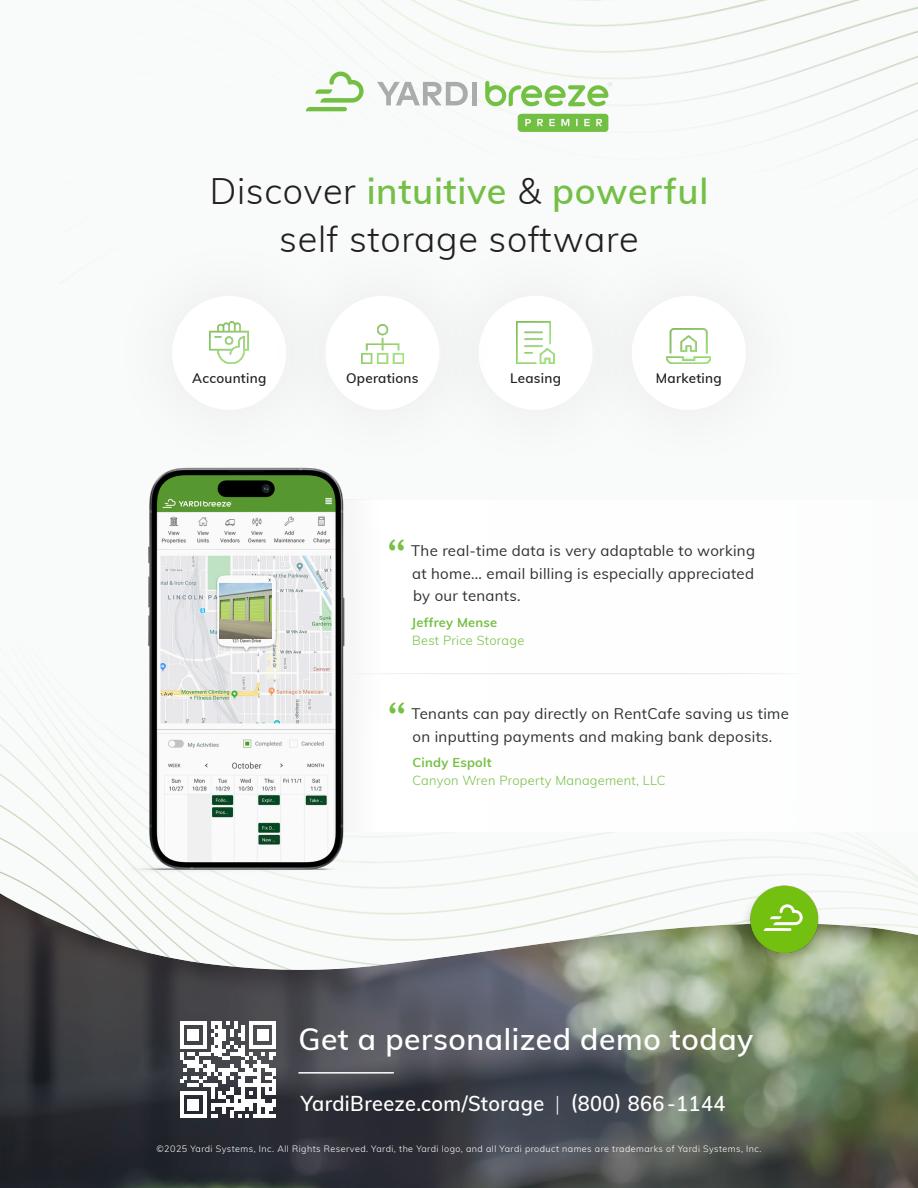
<style>
.page{position:relative;width:918px;height:1188px;background:#f9fafa}
.page>*{position:absolute;margin:0;border:0;box-sizing:border-box;transform-origin:0 0}
.body_copy{font:48px "Andale Mono";color:#76c044}
.body_copy-2{font:600 36px "Muli";letter-spacing:.02em;color:#74bf45}
.body_copy-3{font:300 36px "Muli";letter-spacing:.02em;color:#231f20}
.main_header{font:600 30px "Muli";letter-spacing:.02em;color:#fff}
.body_copy-4{font:600 21px "Muli";letter-spacing:.02em;color:#fff;scale:.95 1}
.body_copy-5{font:15px/22.5px "Muli";letter-spacing:.02em;color:#2e3030}
.body_copy-6{font:600 13.5px "Muli";letter-spacing:.02em;color:#231f20}
.body_copy-7{font:300 12.9px/18px "Muli";letter-spacing:.02em;color:#76c044}
.t1{font:300 9px "Muli";letter-spacing:.05em;color:#fff}
.s1{font-weight:300;color:#231f20}
.s2{font-weight:700}
</style>
<div class="page">
<div style="left:0;top:818px;width:918px;height:370px;background:#231f20;opacity:.25"></div>
<img style="left:286px;top:0;width:632px;height:183px">
<div style="left:285px;top:500px;width:633px;height:332px;background:#fff"></div>
<hr style="left:334px;top:673px;width:492px;height:1px;background:#231f20">
<img style="left:0;top:483px;width:371px;height:420px">
<img style="left:741px;top:884px;width:81px;height:81px">
<div style="left:172px;top:296px;width:114px;height:114px;background:#fff;border-radius:50%"></div>
<img style="left:210px;top:321px;width:39px;height:42px">
<div style="left:632px;top:296px;width:114px;height:114px;background:#fff;border-radius:50%"></div>
<img style="left:667px;top:328px;width:44px;height:35px">
<div style="left:406px;top:223px;width:259px;height:260px;background:#f8f9f9"></div>
<div style="left:479px;top:296px;width:114px;height:114px;background:#fff;border-radius:50%"></div>
<img style="left:517px;top:322px;width:37px;height:41px">
<div style="left:253px;top:223px;width:259px;height:260px;background:#f8f9f9"></div>
<div style="left:325px;top:296px;width:114px;height:114px;background:#fff;border-radius:50%"></div>
<img style="left:361px;top:324px;width:43px;height:39px">
<hr style="left:298px;top:1072px;width:96px;height:2px;background:#fff">
<svg style="left:180px;top:1022px;width:96px;height:96px"></svg>
<svg style="left:306px;top:71px;width:58px;height:40px"></svg>
<svg style="left:518px;top:114px;width:90px;height:18px;background:#81c559"></svg>
<svg style="left:377px;top:82px;width:91px;height:23px"></svg>
<div style="left:472px;top:82px;width:5px;height:23px;background:#aaabab"></div>
<svg style="left:485px;top:81px;width:127px;height:25px"></svg>
<img style="left:220px;top:584px;width:52px;height:54px">
<p class="body_copy-2" style="left:210px;top:165px;width:500px"><span class="s1">Discover</span> intuitive <span class="s1">&amp;</span> powerful</p>
<p class="body_copy-3" style="left:279px;top:213px;width:361px">self storage software</p>
<p class="body_copy-6" style="left:192px;top:369px;width:76px">Accounting</p>
<p class="body_copy-6" style="left:346px;top:369px;width:74px">Operations</p>
<p class="body_copy-6" style="left:510px;top:369px;width:52px">Leasing</p>
<p class="body_copy-6" style="left:656px;top:369px;width:67px">Marketing</p>
<p class="body_copy" style="left:382px;top:525px;width:30px">“</p>
<p class="body_copy-5" style="left:411px;top:539px;width:345px;text-align:justify">The real-time data is very adaptable to working at home... email billing is especially appreciated by our tenants.</p>
<p class="body_copy-7" style="left:412px;top:612px;width:114px"><span class="s2">Jeffrey Mense<br></span>Best Price Storage</p>
<p class="body_copy" style="left:383px;top:688px;width:30px">“</p>
<p class="body_copy-5" style="left:412px;top:702px;width:379px">Tenants can pay directly on RentCafe saving us time on inputting payments and making bank deposits.</p>
<p class="body_copy-7" style="left:412px;top:753px;width:255px"><span class="s2">Cindy Espolt<br></span>Canyon Wren Property Management, LLC</p>
<p class="main_header" style="left:298px;top:1017px;width:456px">Get a personalized demo today</p>
<p class="body_copy-4" style="left:301px;top:1088px;width:448px">YardiBreeze.com/Storage | (800) 866-1144</p>
<p class="t1" style="left:155px;top:1142px;width:607px">©2023 Yardi Systems, Inc. Al Rights Reserved. Yardi, the Yardi logo, and al Yardi product names are trademarks of Yardi Systems, Inc.</p>
<p class="t1" style="left:156px;top:1142px;width:607px">©2025 Yardi Systems, Inc. All Rights Reserved. Yardi, the Yardi logo, and all Yardi product names are trademarks of Yardi Systems, Inc.</p>
</div>
